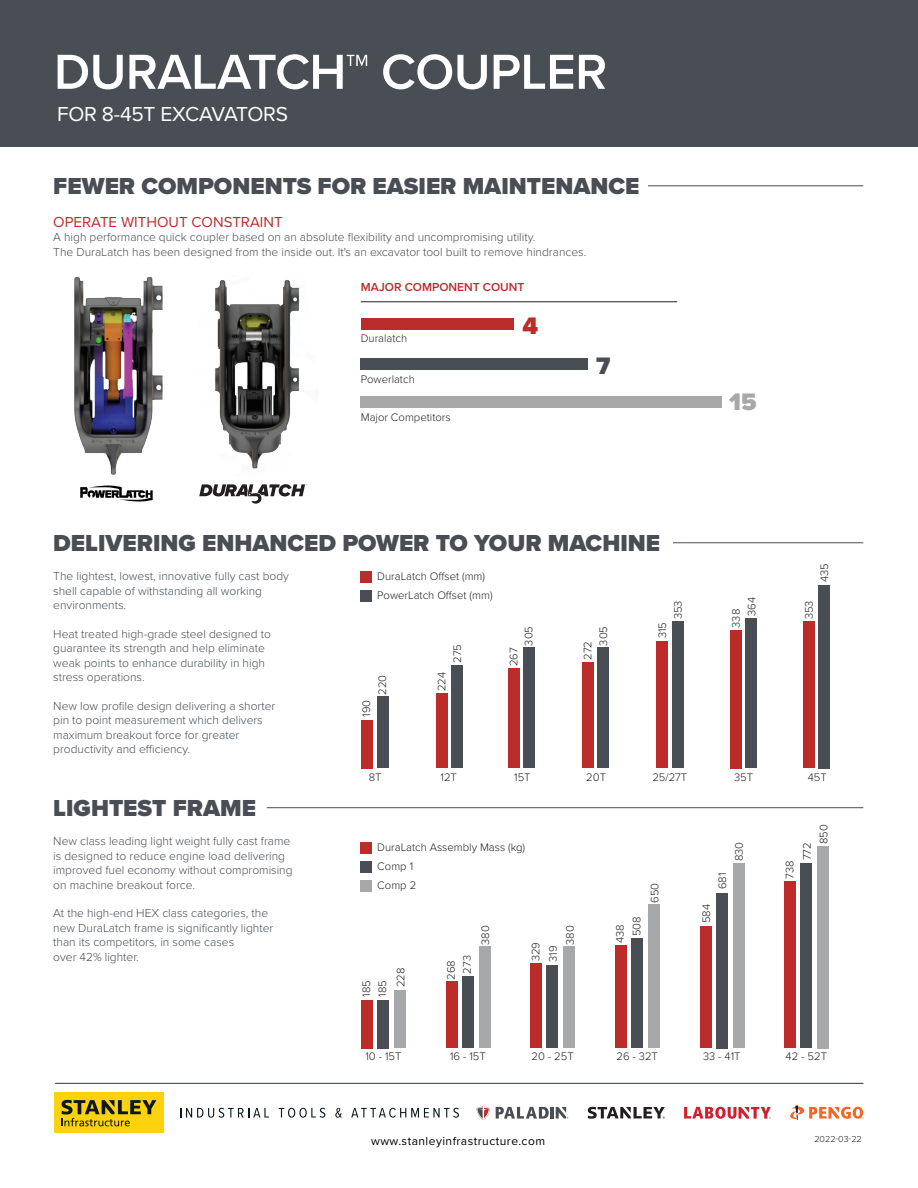
<style>
.page{position:relative;width:918px;height:1188px;background:#fff}
.page>*{position:absolute;margin:0;border:0;box-sizing:border-box;transform-origin:0 0}
.t1{font:600 51px "Proxima Nova";letter-spacing:-.01em;color:#fff}
.t2{font:900 24.75px "Proxima Nova";color:#a7a8a9}
.t3{font:900 24.75px "Proxima Nova";color:#bc2c2b}
.t4{font:900 24.75px "Proxima Nova";color:#484e54}
.t5{font:900 24px "Proxima Nova";color:#484e54}
.t6{font:21px "Proxima Nova";letter-spacing:-.015em;color:#fff}
.t7{font:15px "Proxima Nova";color:#bc2c2b}
.t8{font:300 12px/14.4px "Proxima Nova";color:#484e54}
.t9{font:12px "Proxima Nova";letter-spacing:.04em;color:#000001}
.t10{font:600 12px "Proxima Nova";color:#bc2c2b}
.t11{font:300 11.25px/16px "Proxima Nova";color:#231f20}
.t12{font:300 9px "Proxima Nova";color:#231f20}
.s1{font-weight:400}
</style>
<div class="page">
<div style="left:0;top:0;width:918px;height:147px;background:#484e54"></div>
<hr style="left:361px;top:302px;width:316px;height:1px;background:#231f20">
<hr style="left:648px;top:185px;width:215px;height:1px;background:#484e54">
<hr style="left:673px;top:542px;width:190px;height:1px;background:#484e54">
<hr style="left:267px;top:807px;width:596px;height:1px;background:#484e54">
<div style="left:361px;top:318px;width:152px;height:12px;background:#bc2c2b"></div>
<div style="left:361px;top:359px;width:227px;height:11px;background:#484e54"></div>
<div style="left:362px;top:720px;width:11px;height:48px;background:#bc2c2b"></div>
<div style="left:377px;top:697px;width:11px;height:71px;background:#484e54"></div>
<div style="left:362px;top:1000px;width:11px;height:48px;background:#bc2c2b"></div>
<div style="left:378px;top:1000px;width:11px;height:48px;background:#484e54"></div>
<div style="left:395px;top:991px;width:11px;height:57px;background:#a7a8a9"></div>
<div style="left:446px;top:982px;width:11px;height:66px;background:#bc2c2b"></div>
<div style="left:462px;top:976px;width:11px;height:72px;background:#484e54"></div>
<div style="left:479px;top:947px;width:11px;height:101px;background:#a7a8a9"></div>
<div style="left:531px;top:963px;width:11px;height:85px;background:#bc2c2b"></div>
<div style="left:547px;top:966px;width:11px;height:82px;background:#484e54"></div>
<div style="left:564px;top:947px;width:11px;height:101px;background:#a7a8a9"></div>
<div style="left:615px;top:946px;width:12px;height:102px;background:#bc2c2b"></div>
<div style="left:631px;top:938px;width:12px;height:110px;background:#484e54"></div>
<div style="left:648px;top:904px;width:12px;height:144px;background:#a7a8a9"></div>
<div style="left:700px;top:926px;width:11px;height:122px;background:#bc2c2b"></div>
<div style="left:716px;top:893px;width:11px;height:155px;background:#484e54"></div>
<div style="left:733px;top:863px;width:11px;height:185px;background:#a7a8a9"></div>
<div style="left:785px;top:881px;width:11px;height:167px;background:#bc2c2b"></div>
<div style="left:801px;top:863px;width:11px;height:185px;background:#484e54"></div>
<div style="left:818px;top:846px;width:11px;height:202px;background:#a7a8a9"></div>
<div style="left:436px;top:693px;width:11px;height:75px;background:#bc2c2b"></div>
<div style="left:452px;top:665px;width:11px;height:103px;background:#484e54"></div>
<div style="left:508px;top:669px;width:11px;height:99px;background:#bc2c2b"></div>
<div style="left:524px;top:647px;width:11px;height:121px;background:#484e54"></div>
<div style="left:582px;top:662px;width:11px;height:106px;background:#bc2c2b"></div>
<div style="left:598px;top:647px;width:11px;height:121px;background:#484e54"></div>
<div style="left:657px;top:642px;width:11px;height:126px;background:#bc2c2b"></div>
<div style="left:672px;top:622px;width:11px;height:146px;background:#484e54"></div>
<div style="left:730px;top:630px;width:11px;height:138px;background:#bc2c2b"></div>
<div style="left:746px;top:618px;width:11px;height:150px;background:#484e54"></div>
<div style="left:803px;top:622px;width:11px;height:146px;background:#bc2c2b"></div>
<div style="left:819px;top:585px;width:11px;height:183px;background:#484e54"></div>
<div style="left:361px;top:397px;width:361px;height:11px;background:#a7a8a9"></div>
<img style="left:74px;top:277px;width:89px;height:198px">
<svg style="left:80px;top:486px;width:73px;height:16px"></svg>
<img style="left:215px;top:280px;width:87px;height:189px">
<div style="left:361px;top:571px;width:11px;height:11px;background:#bc2c2b"></div>
<div style="left:361px;top:842px;width:11px;height:11px;background:#bc2c2b"></div>
<div style="left:361px;top:590px;width:11px;height:11px;background:#484e54"></div>
<div style="left:361px;top:861px;width:11px;height:11px;background:#484e54"></div>
<div style="left:361px;top:880px;width:11px;height:11px;background:#a7a8a9"></div>
<svg style="left:199px;top:484px;width:109px;height:20px"></svg>
<svg style="left:180px;top:1108px;width:89px;height:10px"></svg>
<svg style="left:279px;top:1108px;width:46px;height:10px"></svg>
<svg style="left:335px;top:1108px;width:7px;height:10px"></svg>
<svg style="left:351px;top:1108px;width:108px;height:10px"></svg>
<svg style="left:684px;top:1107px;width:87px;height:12px"></svg>
<svg style="left:588px;top:1107px;width:77px;height:12px"></svg>
<svg style="left:476px;top:1105px;width:14px;height:15px"></svg>
<svg style="left:496px;top:1107px;width:72px;height:12px"></svg>
<svg style="left:790px;top:1105px;width:74px;height:15px"></svg>
<hr style="left:55px;top:1083px;width:808px;height:1px;background:#484e54">
<div style="left:54px;top:1093px;width:110px;height:40px;background:#fcd10e"></div>
<svg style="left:62px;top:1100px;width:94px;height:26px"></svg>
<h1 class="t1" style="left:54px;top:34px;width:555px">DURALATCH<span class="s1">™</span> COUPLER</h1>
<h3 class="t6" style="left:57px;top:98px;width:233px">FOR 8-45T EXCAVATORS</h3>
<h3 class="t5" style="left:53px;top:169px;width:588px">FEWER COMPONENTS FOR EASIER MAINTENANCE</h3>
<p class="t7" style="left:53px;top:211px;width:231px">OPERATE WITHOUT CONSTRAINT</p>
<p class="t8" style="left:53px;top:229px;width:535px">A high performance quick coupler based on an absolute flexibility and uncompromising utility.<br>The DuraLatch has been designed from the inside out. It's an excavator tool built to remove hindrances.</p>
<p class="t10" style="left:361px;top:279px;width:165px">MAJOR COMPONENT COUNT</p>
<p class="t11" style="left:361px;top:329px;width:48px">Duralatch</p>
<p class="t11" style="left:361px;top:370px;width:56px">Powerlatch</p>
<p class="t11" style="left:361px;top:409px;width:91px">Major Competitors</p>
<h2 class="t3" style="left:523px;top:307px;width:17px">4</h2>
<h2 class="t4" style="left:596px;top:347px;width:16px">7</h2>
<h2 class="t2" style="left:729px;top:384px;width:29px">15</h2>
<h3 class="t5" style="left:53px;top:526px;width:608px">DELIVERING ENHANCED POWER TO YOUR MACHINE</h3>
<p class="t8" style="left:53px;top:569px;width:237px">The lightest, lowest, innovative fully cast body shell capable of withstanding all working environments.</p>
<p class="t8" style="left:53px;top:626px;width:219px">Heat treated high-grade steel designed to guarantee its strength and help eliminate weak points to enhance durability in high stress operations.</p>
<p class="t8" style="left:53px;top:698px;width:224px">New low profile design delivering a shorter pin to point measurement which delivers maximum breakout force for greater productivity and efficiency.</p>
<h3 class="t5" style="left:53px;top:790px;width:204px">LIGHTEST FRAME</h3>
<p class="t8" style="left:53px;top:833px;width:241px">New class leading light weight fully cast frame is designed to reduce engine load delivering improved fuel economy without compromising on machine breakout force.</p>
<p class="t8" style="left:53px;top:905px;width:222px">At the high-end HEX class categories, the new DuraLatch frame is significantly lighter than its competitors, in some cases<br>over 42% lighter.</p>
<p class="t11" style="left:377px;top:567px;width:109px">DuraLatch Offset (mm)</p>
<p class="t11" style="left:377px;top:587px;width:117px">PowerLatch Offset (mm)</p>
<p class="t11" style="left:358px;top:717px;width:18px;rotate:-90deg">190</p>
<p class="t11" style="left:374px;top:695px;width:22px;rotate:-90deg">220</p>
<p class="t11" style="left:449px;top:663px;width:20px;rotate:-90deg">275</p>
<p class="t11" style="left:433px;top:691px;width:21px;rotate:-90deg">224</p>
<p class="t11" style="left:520px;top:646px;width:21px;rotate:-90deg">305</p>
<p class="t11" style="left:505px;top:666px;width:20px;rotate:-90deg">267</p>
<p class="t11" style="left:369px;top:769px;width:14px">8T</p>
<p class="t11" style="left:441px;top:769px;width:18px">12T</p>
<p class="t11" style="left:514px;top:769px;width:18px">15T</p>
<p class="t11" style="left:579px;top:646px;width:21px;line-height:15.6px;text-indent:-14px;rotate:-90deg">272<br>305</p>
<p class="t11" style="left:586px;top:769px;width:21px">20T</p>
<p class="t11" style="left:669px;top:619px;width:20px;rotate:-90deg">353</p>
<p class="t11" style="left:654px;top:638px;width:18px;rotate:-90deg">315</p>
<p class="t11" style="left:652px;top:769px;width:36px">25/27T</p>
<p class="t11" style="left:377px;top:838px;width:149px">DuraLatch Assembly Mass (kg)</p>
<p class="t11" style="left:377px;top:856px;width:40px;line-height:19px">Comp 1<br>Comp 2</p>
<p class="t11" style="left:358px;top:997px;width:18px;rotate:-90deg">185<br>185</p>
<p class="t11" style="left:392px;top:987px;width:21px;rotate:-90deg">228</p>
<p class="t11" style="left:442px;top:980px;width:26px;text-align:center;rotate:-90deg">268<br>273</p>
<p class="t11" style="left:477px;top:945px;width:21px;rotate:-90deg">380</p>
<p class="t11" style="left:527px;top:961px;width:21px;rotate:-90deg">329</p>
<p class="t11" style="left:545px;top:962px;width:18px;rotate:-90deg">319</p>
<p class="t11" style="left:561px;top:945px;width:21px;rotate:-90deg">380</p>
<p class="t11" style="left:611px;top:936px;width:21px;line-height:16.5px;text-indent:-7px;rotate:-90deg">438<br>508</p>
<p class="t11" style="left:646px;top:903px;width:22px;rotate:-90deg">650</p>
<p class="t11" style="left:728px;top:616px;width:20px;line-height:15.6px;text-indent:-12px;rotate:-90deg">338<br>364</p>
<p class="t11" style="left:734px;top:769px;width:21px">35T</p>
<p class="t11" style="left:698px;top:923px;width:21px;rotate:-90deg">584</p>
<p class="t11" style="left:714px;top:889px;width:18px;rotate:-90deg">681</p>
<p class="t11" style="left:731px;top:861px;width:21px;rotate:-90deg">830</p>
<p class="t11" style="left:365px;top:1047px;width:38px">10 - 15T</p>
<p class="t11" style="left:450px;top:1047px;width:37px">16 - 15T</p>
<p class="t11" style="left:532px;top:1047px;width:44px">20 - 25T</p>
<p class="t11" style="left:616px;top:1047px;width:43px">26 - 32T</p>
<p class="t11" style="left:703px;top:1047px;width:39px">33 - 41T</p>
<p class="t11" style="left:816px;top:582px;width:20px;rotate:-90deg">435</p>
<p class="t11" style="left:800px;top:619px;width:20px;rotate:-90deg">353</p>
<p class="t11" style="left:808px;top:769px;width:21px">45T</p>
<p class="t11" style="left:781px;top:879px;width:20px;rotate:-90deg">738</p>
<p class="t11" style="left:798px;top:860px;width:19px;rotate:-90deg">772</p>
<p class="t11" style="left:815px;top:844px;width:21px;rotate:-90deg">850</p>
<p class="t11" style="left:786px;top:1047px;width:43px">42 - 52T</p>
<p class="t9" style="left:371px;top:1132px;width:176px">www.stanleyinfrastructure.com</p>
<p class="t12" style="left:814px;top:1133px;width:49px">2022-03-22</p>
</div>
